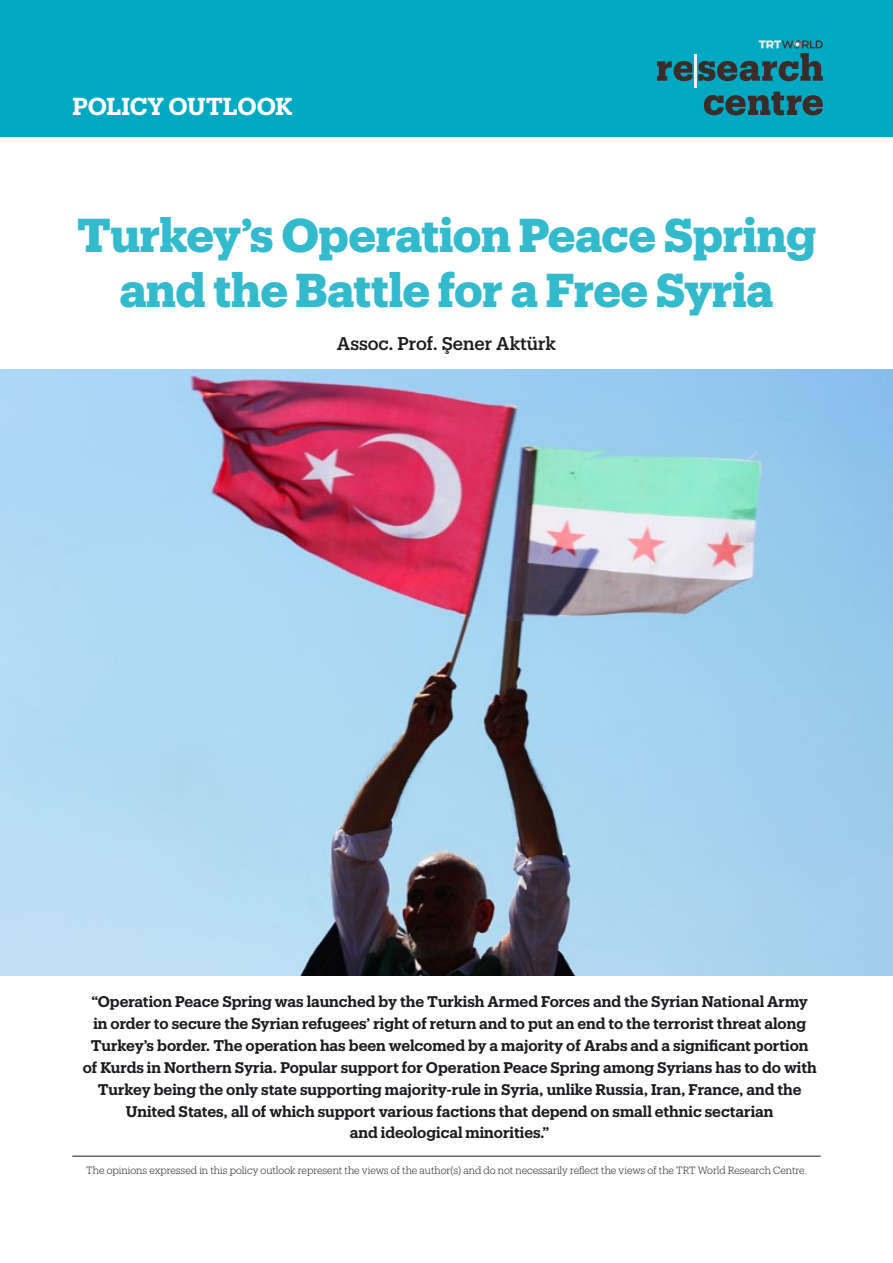
<style>
.page{position:relative;width:893px;height:1263px;background:#fff}
.page>*{position:absolute;margin:0;border:0;box-sizing:border-box;transform-origin:0 0}
.t1{font:700 46.5px/55.5px "Produkt";letter-spacing:-.01em;color:#34bacd;text-align:center}
.t2{font:600 24px "Produkt";letter-spacing:-.005em;color:#fff}
.t3{font:500 18px "Produkt";color:#1b1c20}
.t4{font:600 15.15px/21.9px "Produkt";color:#1b1c20;text-align:center}
.t5{font:300 10.2px "Produkt";letter-spacing:-.005em;color:#1b1c20}
</style>
<div class="page">
<div style="left:0;top:0;width:893px;height:136px;background:#00a9c1"></div>
<svg style="left:657px;top:61px;width:35px;height:20px"></svg>
<hr style="left:694px;top:54px;width:3px;height:34px;background:#f1f0f1">
<svg style="left:704px;top:92px;width:119px;height:23px"></svg>
<svg style="left:698px;top:40px;width:125px;height:41px"></svg>
<hr style="left:72px;top:1156px;width:749px;height:1px;background:#1b1c20">
<img style="left:0;top:369px;width:893px;height:606px">
<h2 class="t2" style="left:72px;top:90px;width:222px">POLICY OUTLOOK</h2>
<h1 class="t1" style="left:77px;top:204px;width:741px">Turkey’s Operation Peace Spring and the Battle for a Free Syria</h1>
<p class="t3" style="left:337px;top:331px;width:221px">Assoc. Prof. Şener Aktürk</p>
<p class="t4" style="left:83px;top:990px;width:735px">“Operation Peace Spring was launched by the Turkish Armed Forces and the Syrian National Army in order to secure the Syrian refugees’ right of return and to put an end to the terrorist threat along Turkey’s border. The operation has been welcomed by a majority of Arabs and a significant portion of Kurds in Northern Syria. Popular support for Operation Peace Spring among Syrians has to do with Turkey being the only state supporting majority-rule in Syria, unlike Russia, Iran, France, and the United States, all of which support various factions that depend on small ethnic sectarian<br>and ideological minorities.”</p>
<p class="t5" style="left:86px;top:1163px;width:722px">The opinions expressed in this policy outlook represent the views of the author(s) and do not necessarily reflect the views of the TRT World Research Centre.</p>
</div>
